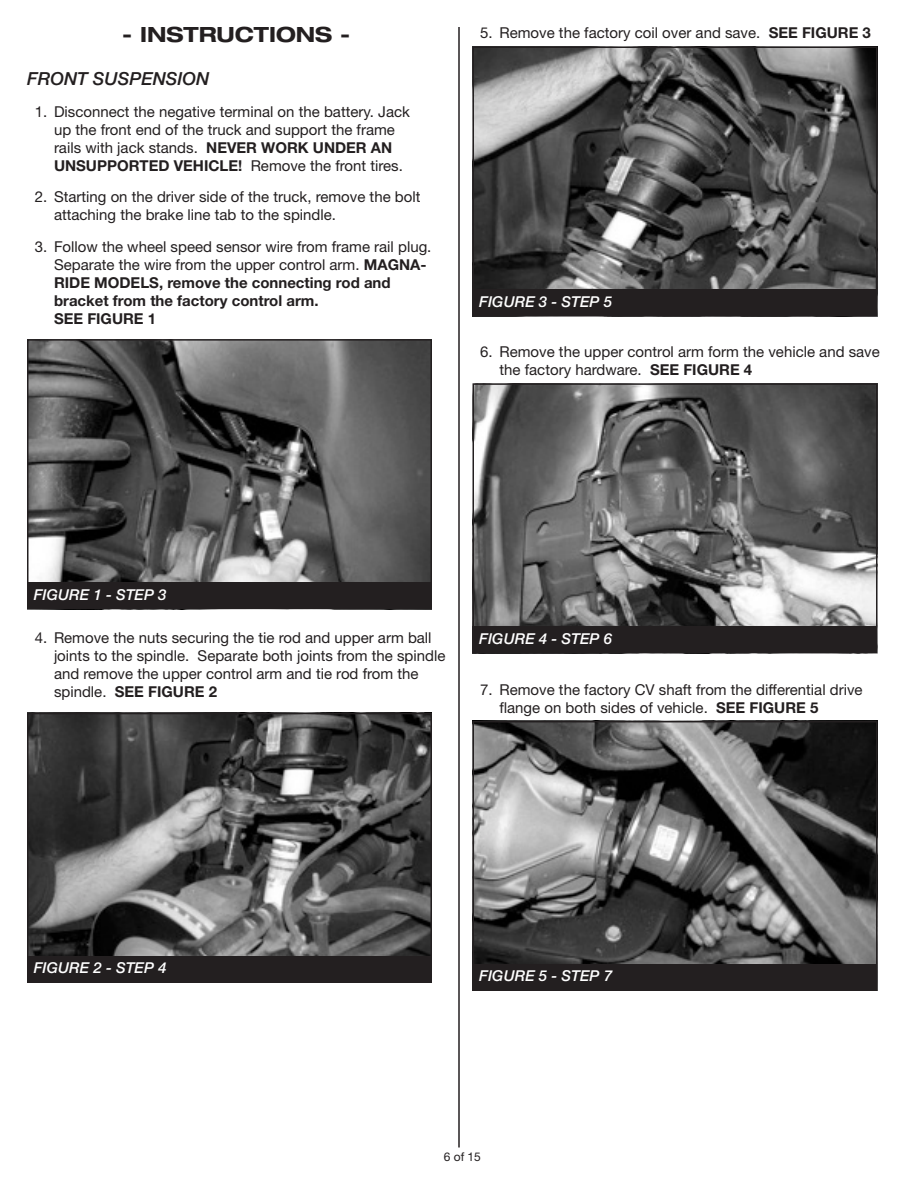
<style>
.page{position:relative;width:918px;height:1188px;background:#fff}
.page>*{position:absolute;margin:0;border:0;box-sizing:border-box;transform-origin:0 0}
.t1{font:700 expanded 21px "Helvetica Neue LT Std";color:#231f20}
.Instruction_-_Header{font:italic 500 18px "Helvetica Neue LT Std";color:#231f20}
.t2{font:15px/18px "Helvetica Neue LT Std";color:#231f20}
.t3{font:italic 500 15px "Helvetica Neue LT Std";color:#fff}
.t4{font:12px "Helvetica Neue LT Std";color:#231f20}
.s1{font-weight:700}
</style>
<div class="page">
<hr style="left:458px;top:27px;width:2px;height:1121px;background:#231f20">
<img style="left:30px;top:342px;width:399px;height:240px">
<div style="left:27px;top:339px;width:405px;height:270px;border:2px solid #231f20"></div>
<div style="left:27px;top:582px;width:405px;height:27px;background:#231f20"></div>
<img style="left:30px;top:716px;width:399px;height:240px">
<div style="left:27px;top:713px;width:405px;height:270px;border:2px solid #231f20"></div>
<div style="left:27px;top:956px;width:405px;height:27px;background:#231f20"></div>
<img style="left:475px;top:49px;width:400px;height:241px">
<div style="left:472px;top:46px;width:406px;height:270px;border:2px solid #231f20"></div>
<div style="left:472px;top:290px;width:406px;height:26px;background:#231f20"></div>
<img style="left:475px;top:386px;width:400px;height:240px">
<div style="left:472px;top:383px;width:406px;height:270px;border:2px solid #231f20"></div>
<div style="left:472px;top:626px;width:406px;height:27px;background:#231f20"></div>
<img style="left:475px;top:724px;width:400px;height:240px">
<div style="left:472px;top:721px;width:406px;height:270px;border:2px solid #231f20"></div>
<div style="left:472px;top:964px;width:406px;height:27px;background:#231f20"></div>
<p class="t1" style="left:122px;top:21px;width:230px">- INSTRUCTIONS -</p>
<p class="Instruction_-_Header" style="left:27px;top:68px;width:184px">FRONT SUSPENSION</p>
<p class="t2" style="left:54px;top:102px;width:357px;text-indent:-19px">1. Disconnect the negative terminal on the battery. Jack up the front end of the truck and support the frame rails with jack stands. <span class="s1">NEVER WORK UNDER AN UNSUPPORTED VEHICLE!</span> Remove the front tires.</p>
<p class="t2" style="left:54px;top:188px;width:368px;text-indent:-19px">2. Starting on the driver side of the truck, remove the bolt attaching the brake line tab to the spindle.</p>
<p class="t2" style="left:54px;top:237px;width:379px;text-indent:-19px">3. Follow the wheel speed sensor wire from frame rail plug.<br>Separate the wire from the upper control arm. <span class="s1">MAGNA-RIDE MODELS, remove the connecting rod and bracket from the factory control arm.<br>SEE FIGURE 1</span></p>
<p class="t2" style="left:480px;top:23px;width:392px">5. Remove the factory coil over and save. <span class="s1">SEE FIGURE 3</span></p>
<p class="t3" style="left:479px;top:293px;width:134px">FIGURE 3 - STEP 5</p>
<p class="t2" style="left:500px;top:343px;width:382px;text-indent:-19px">6. Remove the upper control arm form the vehicle and save the factory hardware. <span class="s1">SEE FIGURE 4</span></p>
<p class="t3" style="left:34px;top:585px;width:134px">FIGURE 1 - STEP 3</p>
<p class="t2" style="left:54px;top:629px;width:393px;text-indent:-19px">4. Remove the nuts securing the tie rod and upper arm ball joints to the spindle. Separate both joints from the spindle and remove the upper control arm and tie rod from the spindle. <span class="s1">SEE FIGURE 2</span></p>
<p class="t3" style="left:479px;top:630px;width:134px">FIGURE 4 - STEP 6</p>
<p class="t2" style="left:500px;top:680px;width:365px;text-indent:-19px">7. Remove the factory CV shaft from the differential drive flange on both sides of vehicle. <span class="s1">SEE FIGURE 5</span></p>
<p class="t3" style="left:34px;top:959px;width:134px">FIGURE 2 - STEP 4</p>
<p class="t3" style="left:479px;top:967px;width:134px">FIGURE 5 - STEP 7</p>
<p class="t4" style="left:444px;top:1150px;width:39px">6 of 15</p>
</div>
